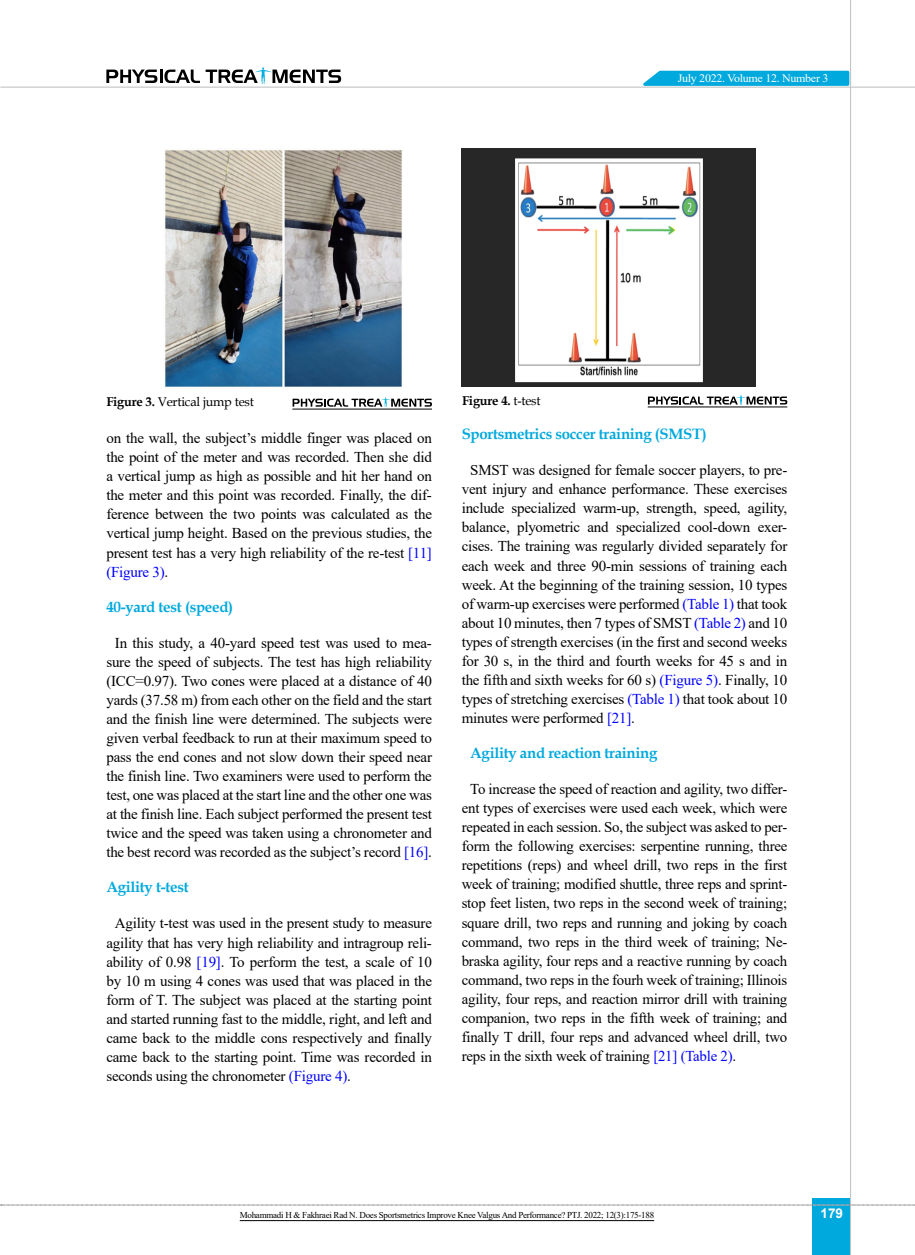
<style>
.page{position:relative;width:915px;height:1255px;background:#fff}
.page>*{position:absolute;margin:0;border:0;box-sizing:border-box;transform-origin:0 0}
.t1{font:15px/19px "Times New Roman";letter-spacing:-.015em;color:#000;text-align:justify}
.t2{font:700 15px "Book Antiqua";letter-spacing:-.02em;color:#00a9dd}
.t3{font:700 13.5px "Arial";color:#fff}
.t4{font:12.75px "Book Antiqua";letter-spacing:-.015em;color:#000}
.t5{font:700 12.75px "Book Antiqua";letter-spacing:-.015em;color:#000}
.t6{font:11.4px "Times New Roman";letter-spacing:-.025em;color:#fff;scale:1.05 1}
.t7{font:9px "Times New Roman";letter-spacing:-.03em;color:#000}
.s1{font-weight:700}
.s2{font-weight:400}
.s3{color:#00f}
</style>
<div class="page">
<div style="left:812px;top:1198px;width:38px;height:56px;background:#00a9dd"></div>
<hr style="left:849px;top:0;width:1px;height:1254px;background:#c2c4c6">
<hr style="left:0;top:87px;width:914px;height:1px;background:#c2c4c6">
<svg style="left:635px;top:69px;width:215px;height:18px;background:#36bae3"></svg>
<svg style="left:106px;top:67px;width:235px;height:17px"></svg>
<svg style="left:1px;top:1204px;width:914px;height:1px"></svg>
<img style="left:461px;top:149px;width:294px;height:237px">
<svg style="left:647px;top:395px;width:140px;height:10px"></svg>
<hr style="left:647px;top:406px;width:140px;height:1px;background:#000">
<img style="left:164px;top:149px;width:239px;height:239px">
<svg style="left:292px;top:397px;width:140px;height:10px"></svg>
<hr style="left:292px;top:408px;width:140px;height:1px;background:#000">
<hr style="left:240px;top:1220px;width:414px;height:1px;background:#000">
<p class="t4" style="left:106px;top:392px;width:149px"><span class="s1">Figure 3.</span> Vertical jump test</p>
<p class="t5" style="left:462px;top:391px;width:80px">Figure 4. <span class="s2">t-test</span></p>
<p class="t6" style="left:677px;top:70px;width:145px">July 2022. Volume 12. Number 3</p>
<p class="t1" style="left:106px;top:428px;width:327px">on the wall, the subject’s middle finger was placed on the point of the meter and was recorded. Then she did a vertical jump as high as possible and hit her hand on the meter and this point was recorded. Finally, the dif&shy;ference between the two points was calculated as the vertical jump height. Based on the previous studies, the present test has a very high reliability of the re-test <span class="s3">[11] (Figure 3)</span>.</p>
<p class="t2" style="left:106px;top:596px;width:128px">40-yard test (speed)</p>
<p class="t1" style="left:106px;top:632px;width:327px;text-align:center">In this study, a 40-yard speed test was used to mea&shy;sure the speed of subjects. The test has high reliability (ICC=0.97). Two cones were placed at a distance of 40 yards (37.58 m) from each other on the field and the start and the finish line were determined. The subjects were given verbal feedback to run at their maximum speed to pass the end cones and not slow down their speed near the finish line. Two examiners were used to perform the test, one was placed at the start line and the other one was at the finish line. Each subject performed the present test twice and the speed was taken using a chronometer and the best record was recorded as the subject’s record <span class="s3">[16]</span>.</p>
<p class="t2" style="left:106px;top:877px;width:84px">Agility t-test</p>
<p class="t1" style="left:106px;top:913px;width:327px;text-indent:9px">Agility t-test was used in the present study to measure agility that has very high reliability and intragroup reli&shy;ability of 0.98 <span class="s3">[19]</span>. To perform the test, a scale of 10 by 10 m using 4 cones was used that was placed in the form of T. The subject was placed at the starting point and started running fast to the middle, right, and left and came back to the middle cons respectively and finally came back to the starting point. Time was recorded in seconds using the chronometer <span class="s3">(Figure 4)</span>.</p>
<p class="t2" style="left:461px;top:424px;width:246px">Sportsmetrics soccer training (SMST)</p>
<p class="t1" style="left:461px;top:460px;width:327px;text-indent:9px">SMST was designed for female soccer players, to pre&shy;vent injury and enhance performance. These exercises include specialized warm-up, strength, speed, agility, balance, plyometric and specialized cool-down exer&shy;cises. The training was regularly divided separately for each week and three 90-min sessions of training each week. At the beginning of the training session, 10 types of warm-up exercises were performed <span class="s3">(Table 1)</span> that took about 10 minutes, then 7 types of SMST <span class="s3">(Table 2)</span> and 10 types of strength exercises (in the first and second weeks for 30 s, in the third and fourth weeks for 45 s and in the fifth and sixth weeks for 60 s) <span class="s3">(Figure 5)</span>. Finally, 10 types of stretching exercises <span class="s3">(Table 1)</span> that took about 10 minutes were performed <span class="s3">[21]</span>.</p>
<p class="t2" style="left:470px;top:742px;width:188px">Agility and reaction training</p>
<p class="t1" style="left:461px;top:779px;width:327px;text-indent:9px">To increase the speed of reaction and agility, two differ&shy;ent types of exercises were used each week, which were repeated in each session. So, the subject was asked to per&shy;form the following exercises: serpentine running, three repetitions (reps) and wheel drill, two reps in the first week of training; modified shuttle, three reps and sprint&shy;stop feet listen, two reps in the second week of training; square drill, two reps and running and joking by coach command, two reps in the third week of training; Ne&shy;braska agility, four reps and a reactive running by coach command, two reps in the fourh week of training; Illinois agility, four reps, and reaction mirror drill with training companion, two reps in the fifth week of training; and finally T drill, four reps and advanced wheel drill, two reps in the sixth week of training <span class="s3">[21] (Table 2)</span>.</p>
<p class="t7" style="left:240px;top:1208px;width:416px">Mohammadi H &amp; Fakhraei Rad N. Does Sportsmetrics Improve Knee Valgus And Performance? PTJ. 2022; 12(3):175-188</p>
<p class="t3" style="left:820px;top:1203px;width:24px">179</p>
</div>
